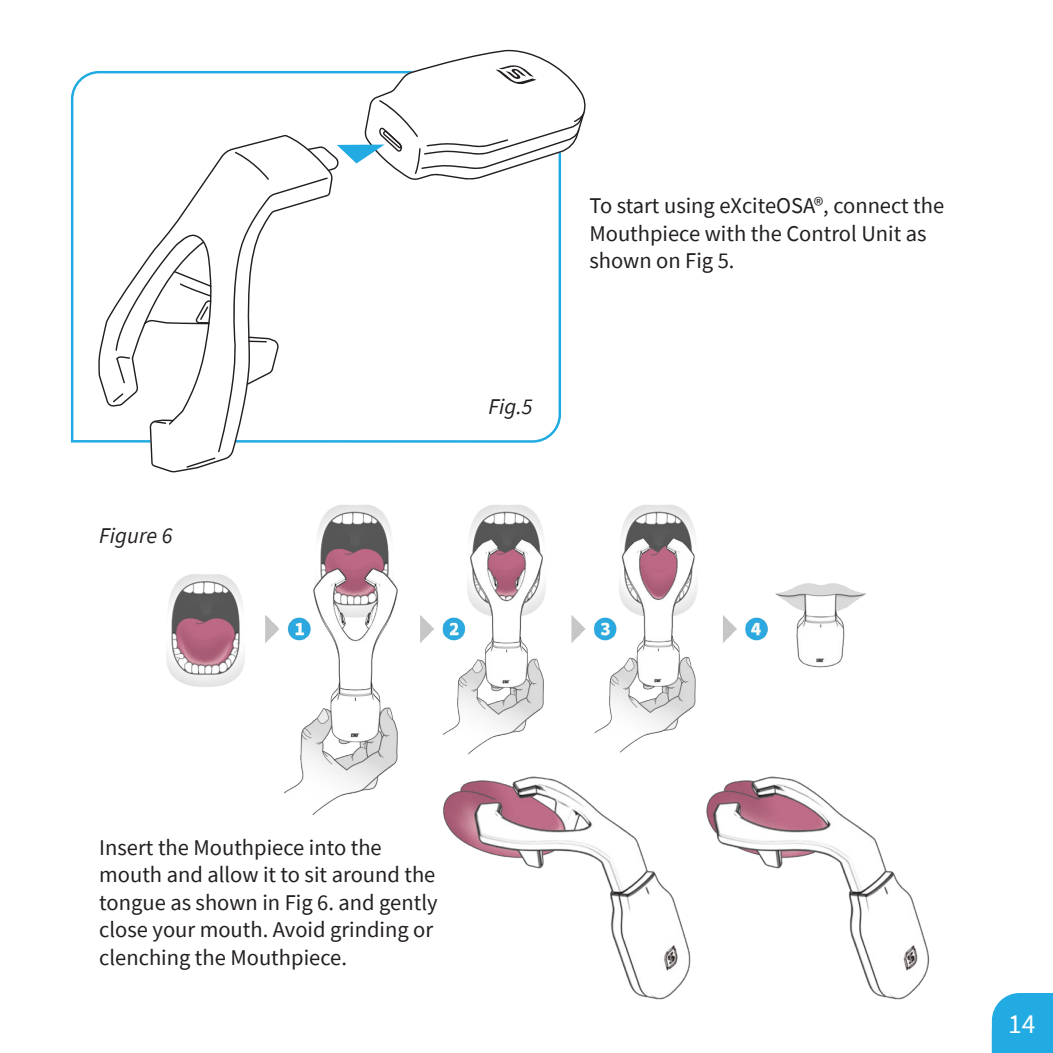
<style>
.page{position:relative;width:1053px;height:1053px;background:#fff}
.page>*{position:absolute;margin:0;border:0;box-sizing:border-box;transform-origin:0 0}
.t1{font:27.5px "Source Sans Pro";color:#fff}
.t2{font:22.5px/27.5px "Source Sans Pro";color:#231f20}
.Fig{font:italic 22.5px "Source Sans Pro";color:#231f20}
</style>
<div class="page">
<div style="left:991px;top:993px;width:61px;height:59px;background:#22abe2"></div>
<svg style="left:70px;top:70px;width:43px;height:373px"></svg>
<svg style="left:98px;top:135px;width:15px;height:308px"></svg>
<svg style="left:113px;top:49px;width:473px;height:423px"></svg>
<img style="left:444px;top:820px;width:486px;height:180px">
<img style="left:166px;top:505px;width:700px;height:315px">
<p class="Fig" style="left:99px;top:521px;width:75px">Figure 6</p>
<p class="Fig" style="left:488px;top:392px;width:46px">Fig.5</p>
<p class="t2" style="left:589px;top:192px;width:356px">To start using eXciteOSA®, connect the<br>Mouthpiece with the Control Unit as shown on Fig 5.</p>
<p class="t2" style="left:99px;top:833px;width:340px">Insert the Mouthpiece into the mouth and allow it to sit around the tongue as shown in Fig 6. and gently close your mouth. Avoid grinding or clenching the Mouthpiece.</p>
<p class="t1" style="left:1008px;top:1006px;width:29px">14</p>
</div>
